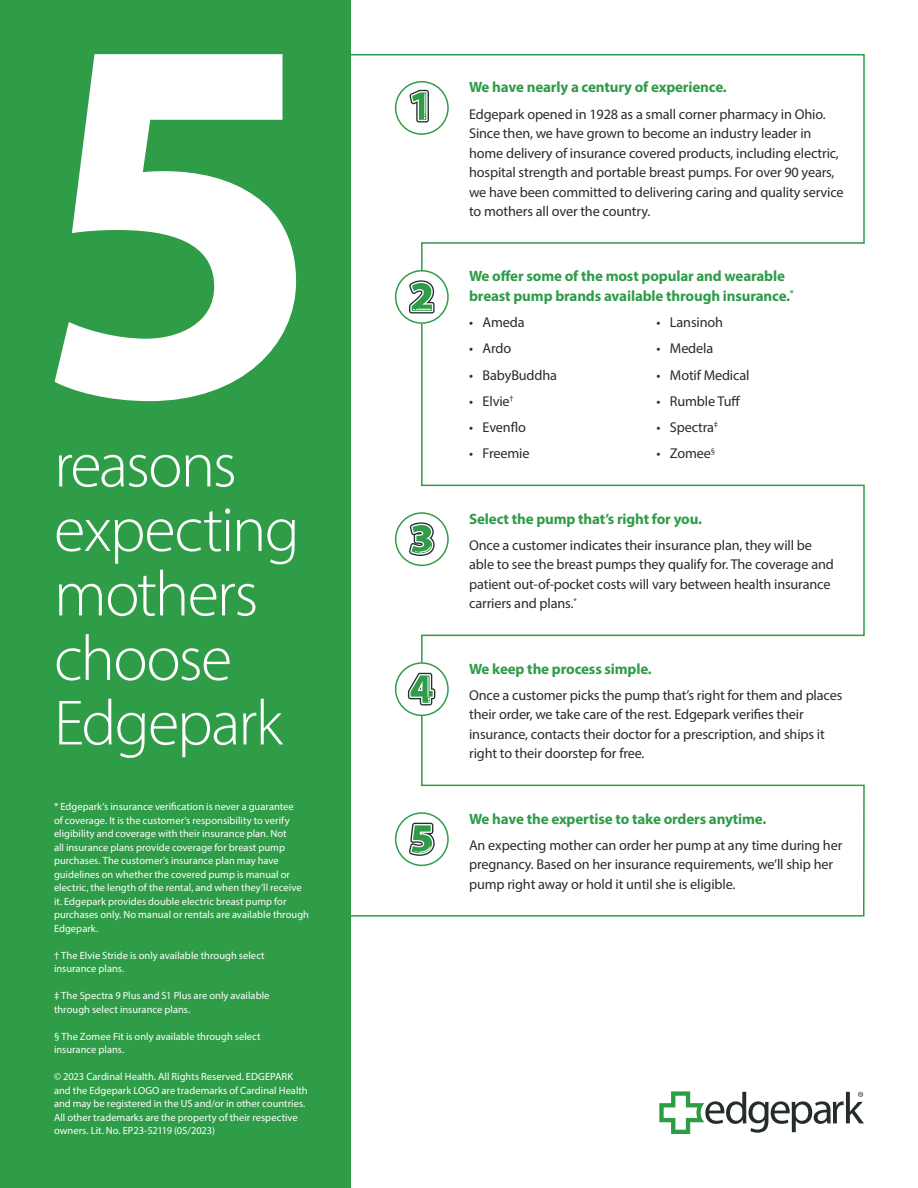
<style>
.page{position:relative;width:918px;height:1188px;background:#fff}
.page>*{position:absolute;margin:0;border:0;box-sizing:border-box;transform-origin:0 0}
.t1{font:700 525px "Myriad Pro";color:#fff}
.t2{font:300 64.5px/64.5px "Myriad Pro";letter-spacing:-.03em;color:#fff}
.Bullets_Secondary{font:700 15px/19.5px "Myriad Pro";letter-spacing:-.01em;color:#2f9c48}
.Bullets_Secondary-2{font:14.25px/19.5px "Myriad Pro";letter-spacing:-.01em;color:#262d2d}
.t3{font:10.5px/13.5px "Myriad Pro";color:#fff}
</style>
<div class="page">
<svg style="left:351px;top:54px;width:514px;height:863px"></svg>
<div style="left:0;top:0;width:351px;height:1188px;background:#2f9c48"></div>
<svg style="left:659px;top:1091px;width:205px;height:43px"></svg>
<svg style="left:395px;top:81px;width:54px;height:54px"></svg>
<svg style="left:395px;top:270px;width:54px;height:54px"></svg>
<svg style="left:395px;top:512px;width:54px;height:54px"></svg>
<svg style="left:395px;top:662px;width:54px;height:54px"></svg>
<svg style="left:395px;top:812px;width:54px;height:54px"></svg>
<p class="t1" style="left:33px;top:-124px;width:293px">5</p>
<p class="t2" style="left:54px;top:432px;width:247px">reasons expecting mothers choose<br>Edgepark</p>
<p class="t3" style="left:54px;top:800px;width:257px">* Edgepark’s insurance verification is never a guarantee<br>of coverage. It is the customer’s responsibility to verify eligibility and coverage with their insurance plan. Not<br>all insurance plans provide coverage for breast pump purchases. The customer’s insurance plan may have guidelines on whether the covered pump is manual or electric, the length of the rental, and when they’ll receive it. Edgepark provides double electric breast pump for purchases only. No manual or rentals are available through Edgepark.</p>
<p class="t3" style="left:54px;top:948px;width:212px">† The Elvie Stride is only available through select insurance plans.</p>
<p class="t3" style="left:54px;top:989px;width:217px">‡ The Spectra 9 Plus and S1 Plus are only available through select insurance plans.</p>
<p class="t3" style="left:54px;top:1029px;width:208px">§ The Zomee Fit is only available through select insurance plans.</p>
<p class="t3" style="left:54px;top:1070px;width:255px">© 2023 Cardinal Health. All Rights Reserved. EDGEPARK and the Edgepark LOGO are trademarks of Cardinal Health and may be registered in the US and/or in other countries.<br>All other trademarks are the property of their respective owners. Lit. No. EP23-52119 (05/2023)</p>
<p class="Bullets_Secondary" style="left:469px;top:77px;width:259px">We have nearly a century of experience.</p>
<p class="Bullets_Secondary-2" style="left:469px;top:104px;width:376px">Edgepark opened in 1928 as a small corner pharmacy in Ohio.<br>Since then, we have grown to become an industry leader in home delivery of insurance covered products, including electric, hospital strength and portable breast pumps. For over 90 years, we have been committed to delivering caring and quality service to mothers all over the country.</p>
<p class="Bullets_Secondary" style="left:469px;top:266px;width:326px">We offer some of the most popular and wearable breast pump brands available through insurance.<sup>*</sup></p>
<p class="Bullets_Secondary-2" style="left:469px;top:312px;width:57px">• Ameda</p>
<p class="Bullets_Secondary-2" style="left:469px;top:339px;width:44px">• Ardo</p>
<p class="Bullets_Secondary-2" style="left:469px;top:365px;width:89px">• BabyBuddha</p>
<p class="Bullets_Secondary-2" style="left:469px;top:391px;width:46px">• Elvie<sup>†</sup></p>
<p class="Bullets_Secondary-2" style="left:469px;top:417px;width:58px">• Evenflo</p>
<p class="Bullets_Secondary-2" style="left:469px;top:444px;width:62px">• Freemie</p>
<p class="Bullets_Secondary-2" style="left:656px;top:312px;width:68px">• Lansinoh</p>
<p class="Bullets_Secondary-2" style="left:656px;top:339px;width:58px">• Medela</p>
<p class="Bullets_Secondary-2" style="left:656px;top:365px;width:95px">• Motif Medical</p>
<p class="Bullets_Secondary-2" style="left:656px;top:391px;width:85px">• Rumble Tuff</p>
<p class="Bullets_Secondary-2" style="left:656px;top:417px;width:63px">• Spectra<sup>‡</sup></p>
<p class="Bullets_Secondary-2" style="left:656px;top:444px;width:60px">• Zomee<sup>§</sup></p>
<p class="Bullets_Secondary" style="left:469px;top:508px;width:234px">Select the pump that’s right for you.</p>
<p class="Bullets_Secondary-2" style="left:469px;top:535px;width:366px">Once a customer indicates their insurance plan, they will be able to see the breast pumps they qualify for. The coverage and patient out-of-pocket costs will vary between health insurance carriers and plans.<sup>*</sup></p>
<p class="Bullets_Secondary" style="left:469px;top:658px;width:184px">We keep the process simple.</p>
<p class="Bullets_Secondary-2" style="left:469px;top:685px;width:375px">Once a customer picks the pump that’s right for them and places their order, we take care of the rest. Edgepark verifies their insurance, contacts their doctor for a prescription, and ships it right to their doorstep for free.</p>
<p class="Bullets_Secondary" style="left:469px;top:808px;width:299px">We have the expertise to take orders anytime.</p>
<p class="Bullets_Secondary-2" style="left:469px;top:835px;width:375px">An expecting mother can order her pump at any time during her pregnancy. Based on her insurance requirements, we’ll ship her pump right away or hold it until she is eligible.</p>
</div>
